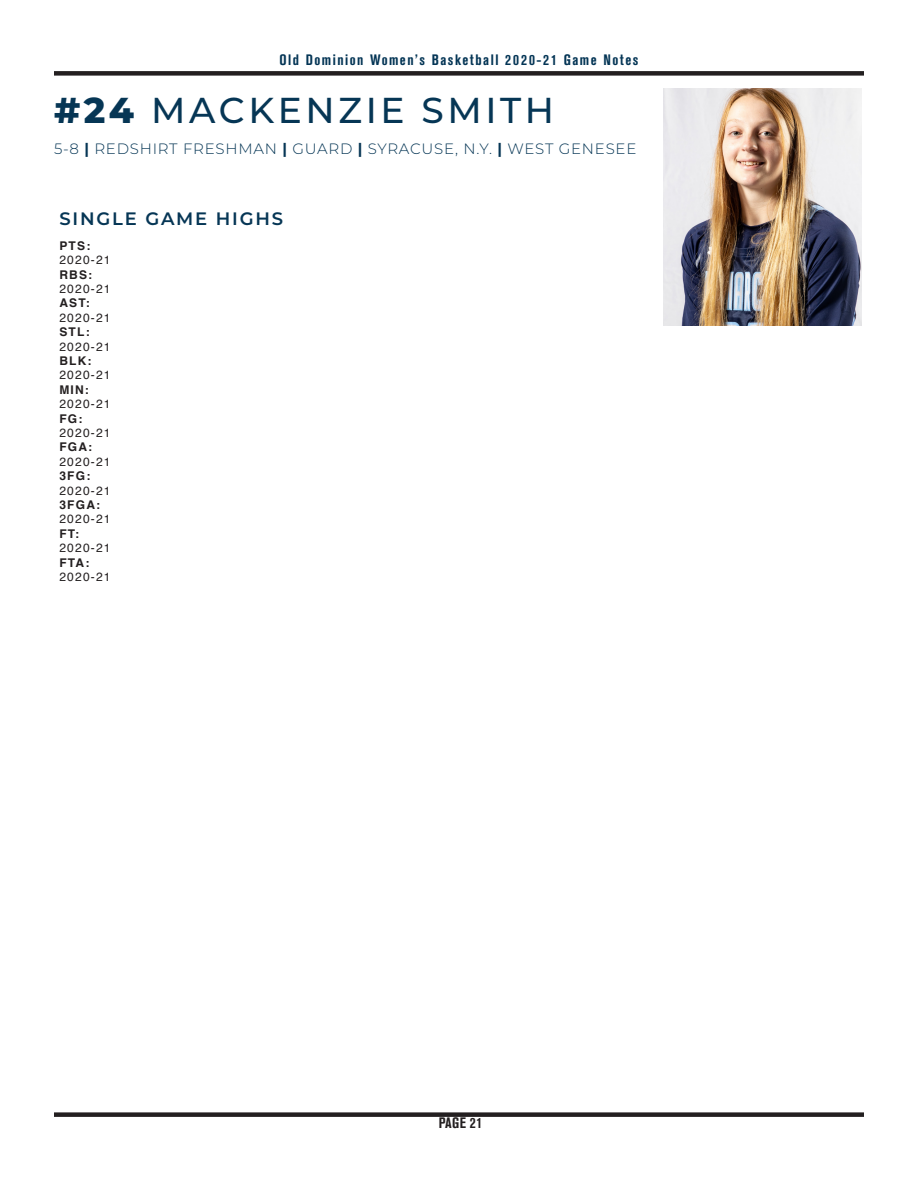
<style>
.page{position:relative;width:918px;height:1188px;background:#fff}
.page>*{position:absolute;margin:0;border:0;box-sizing:border-box;transform-origin:0 0}
.t1{font:500 36px "Montserrat";letter-spacing:.1em;color:#063655}
.t2{font:600 18px "Montserrat";letter-spacing:.1em;color:#063655}
.t3{font:300 15px "Montserrat";letter-spacing:.05em;color:#063655}
.t4{font:700 condensed 15px "Akzidenz Grotesk BE";letter-spacing:.1em;color:#043555}
.t5{font:700 condensed 15px "Akzidenz Grotesk BE";letter-spacing:.03em;color:#231f20}
.t6{font:12px "Helvetica";letter-spacing:.1em;color:#231f20}
.t7{font:700 12px "Helvetica";letter-spacing:.1em;color:#231f20}
.s1{font-weight:800}
.s2{font-weight:700}
</style>
<div class="page">
<div style="left:54px;top:1112px;width:810px;height:5px;background:#231f20"></div>
<div style="left:54px;top:71px;width:810px;height:5px;background:#231f20"></div>
<img style="left:664px;top:88px;width:198px;height:237px">
<p class="t4" style="left:279px;top:51px;width:361px">Old Dominion Women’s Basketball 2020-21 Game Notes</p>
<p class="t1" style="left:54px;top:85px;width:502px"><span class="s1">#24</span> MACKENZIE SMITH</p>
<p class="t3" style="left:54px;top:139px;width:584px">5-8 <span class="s2">|</span> REDSHIRT FRESHMAN <span class="s2">|</span> GUARD <span class="s2">|</span> SYRACUSE, N.Y. <span class="s2">|</span> WEST GENESEE</p>
<p class="t2" style="left:59px;top:206px;width:225px">SINGLE GAME HIGHS</p>
<p class="t7" style="left:59px;top:236px;width:32px">PTS:</p>
<p class="t6" style="left:59px;top:251px;width:53px">2020-21</p>
<p class="t7" style="left:59px;top:265px;width:34px">RBS:</p>
<p class="t6" style="left:59px;top:280px;width:53px">2020-21</p>
<p class="t7" style="left:59px;top:293px;width:32px">AST:</p>
<p class="t6" style="left:59px;top:308px;width:53px">2020-21</p>
<p class="t7" style="left:59px;top:322px;width:32px">STL:</p>
<p class="t6" style="left:59px;top:337px;width:53px">2020-21</p>
<p class="t7" style="left:59px;top:351px;width:34px">BLK:</p>
<p class="t6" style="left:59px;top:366px;width:53px">2020-21</p>
<p class="t7" style="left:59px;top:380px;width:31px">MIN:</p>
<p class="t6" style="left:59px;top:395px;width:53px">2020-21</p>
<p class="t7" style="left:59px;top:409px;width:25px">FG:</p>
<p class="t6" style="left:59px;top:424px;width:53px">2020-21</p>
<p class="t7" style="left:59px;top:437px;width:34px">FGA:</p>
<p class="t6" style="left:59px;top:452px;width:53px">2020-21</p>
<p class="t7" style="left:59px;top:466px;width:32px">3FG:</p>
<p class="t6" style="left:59px;top:481px;width:53px">2020-21</p>
<p class="t7" style="left:59px;top:495px;width:42px">3FGA:</p>
<p class="t6" style="left:59px;top:510px;width:53px">2020-21</p>
<p class="t7" style="left:59px;top:524px;width:21px">FT:</p>
<p class="t6" style="left:59px;top:539px;width:53px">2020-21</p>
<p class="t7" style="left:59px;top:553px;width:32px">FTA:</p>
<p class="t6" style="left:59px;top:568px;width:53px">2020-21</p>
<p class="t5" style="left:439px;top:1115px;width:45px">PAGE 21</p>
</div>
